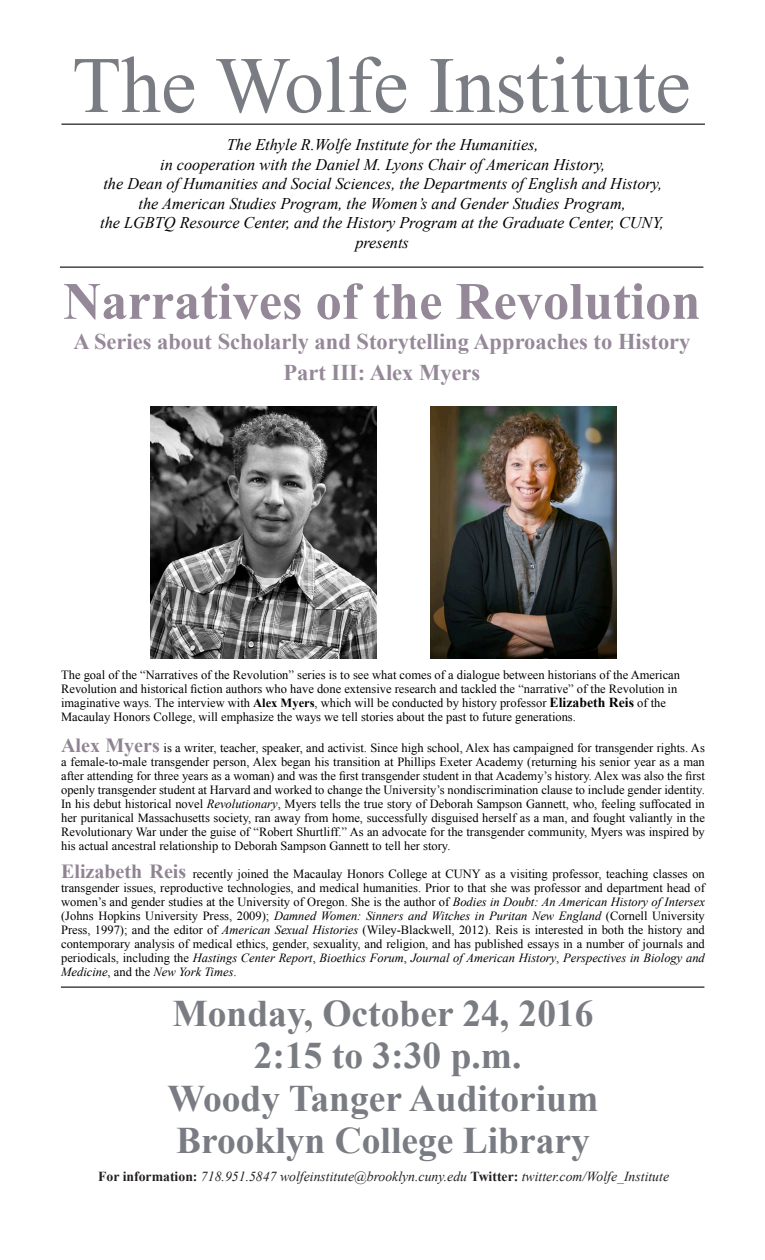
<style>
.page{position:relative;width:765px;height:1260px;background:#fff}
.page>*{position:absolute;margin:0;border:0;box-sizing:border-box;transform-origin:0 0}
.t1{font:80px "Times New Roman";color:#797c82}
.t2{font:700 52.5px "Times New Roman";color:#958898}
.t3{font:700 37.5px "Times New Roman";color:#797c82}
.t4{font:700 22.5px "Times New Roman";color:#958898}
.t5{font:italic 16.25px "Times New Roman";color:#000}
.t6{font:italic 13.75px "Times New Roman";color:#231f20}
.t7{font:12.5px/14px "Times New Roman";color:#000;text-align:justify}
.s1{font-weight:700}
.s2{font-weight:700;font-size:13.75px}
.s3{font-weight:700;font-size:20px;color:#908393}
.s4{font-style:italic}
.s5{font-weight:700;font-style:normal}
</style>
<div class="page">
<hr style="left:61px;top:124px;width:644px;height:1px;background:#231f20">
<hr style="left:60px;top:267px;width:643px;height:1px;background:#231f20">
<hr style="left:61px;top:986px;width:643px;height:2px;background:#231f20">
<img style="left:430px;top:406px;width:187px;height:252px">
<img style="left:150px;top:406px;width:227px;height:252px">
<p class="t1" style="left:72px;top:31px;width:620px">The Wolfe Institute</p>
<p class="t5" style="left:227px;top:133px;width:313px">The Ethyle R.Wolfe Institute for the Humanities,</p>
<p class="t5" style="left:160px;top:153px;width:447px">in cooperation with the Daniel M. Lyons Chair of American History,</p>
<p class="t5" style="left:103px;top:172px;width:560px">the Dean of Humanities and Social Sciences, the Departments of English and History,</p>
<p class="t5" style="left:139px;top:192px;width:489px">the American Studies Program, the Women’s and Gender Studies Program,</p>
<p class="t5" style="left:100px;top:211px;width:565px">the LGBTQ Resource Center, and the History Program at the Graduate Center, CUNY,</p>
<p class="t5" style="left:355px;top:231px;width:55px">presents</p>
<p class="t2" style="left:63px;top:265px;width:639px">Narratives of the Revolution</p>
<p class="t4" style="left:73px;top:326px;width:619px">A Series about Scholarly and Storytelling Approaches to History</p>
<p class="t4" style="left:284px;top:357px;width:198px">Part III: Alex Myers</p>
<p class="t7" style="left:61px;top:668px;width:620px">The goal of the “Narratives of the Revolution” series is to see what comes of a dialogue between historians of the American</p>
<p class="t7" style="left:61px;top:682px;width:618px">Revolution and historical fiction authors who have done extensive research and tackled the “narrative” of the Revolution in</p>
<p class="t7" style="left:61px;top:696px;width:606px">imaginative ways. The interview with <span class="s1">Alex Myers</span>, which will be conducted by history professor <span class="s2">Elizabeth Reis</span> of the</p>
<p class="t7" style="left:61px;top:710px;width:516px">Macaulay Honors College, will emphasize the ways we tell stories about the past to future generations.</p>
<p class="t7" style="left:61px;top:740px;width:645px"><span class="s3">Alex Myers</span> is a writer, teacher, speaker, and activist. Since high school, Alex has campaigned for transgender rights. As a female-to-male transgender person, Alex began his transition at Phillips Exeter Academy (returning his senior year as a man after attending for three years as a woman) and was the first transgender student in that Academy’s history. Alex was also the first openly transgender student at Harvard and worked to change the University’s nondiscrimination clause to include gender identity.<br>In his debut historical novel <span class="s4">Revolutionary</span>, Myers tells the true story of Deborah Sampson Gannett, who, feeling suffocated in her puritanical Massachusetts society, ran away from home, successfully disguised herself as a man, and fought valiantly in the Revolutionary War under the guise of “Robert Shurtliff.” As an advocate for the transgender community, Myers was inspired by his actual ancestral relationship to Deborah Sampson Gannett to tell her story.</p>
<p class="t7" style="left:61px;top:866px;width:645px"><span class="s3">Elizabeth Reis</span> recently joined the Macaulay Honors College at CUNY as a visiting professor, teaching classes on transgender issues, reproductive technologies, and medical humanities. Prior to that she was professor and department head of women’s and gender studies at the University of Oregon. She is the author of <span class="s4">Bodies in Doubt: An American History of Intersex </span>(Johns Hopkins University Press, 2009); <span class="s4">Damned Women: Sinners and Witches in Puritan New England</span> (Cornell University Press, 1997); and the editor of <span class="s4">American Sexual Histories</span> (Wiley-Blackwell, 2012). Reis is interested in both the history and contemporary analysis of medical ethics, gender, sexuality, and religion, and has published essays in a number of journals and periodicals, including the <span class="s4">Hastings Center Report</span>, <span class="s4">Bioethics Forum</span>, <span class="s4">Journal of American History</span>, <span class="s4">Perspectives in Biology and Medicine</span>, and the <span class="s4">New York Times</span>.</p>
<p class="t3" style="left:172px;top:987px;width:423px">Monday, October 24, 2016</p>
<p class="t3" style="left:254px;top:1030px;width:269px">2:15 to 3:30 p.m.</p>
<p class="t3" style="left:168px;top:1072px;width:432px">Woody Tanger Auditorium</p>
<p class="t3" style="left:176px;top:1115px;width:415px">Brooklyn College Library</p>
<p class="t6" style="left:98px;top:1167px;width:572px"><span class="s5">For information:</span> 718.951.5847 wolfeinstitute@brooklyn.cuny.edu <span class="s5">Twitter:</span> twitter.com/Wolfe_Institute</p>
</div>
